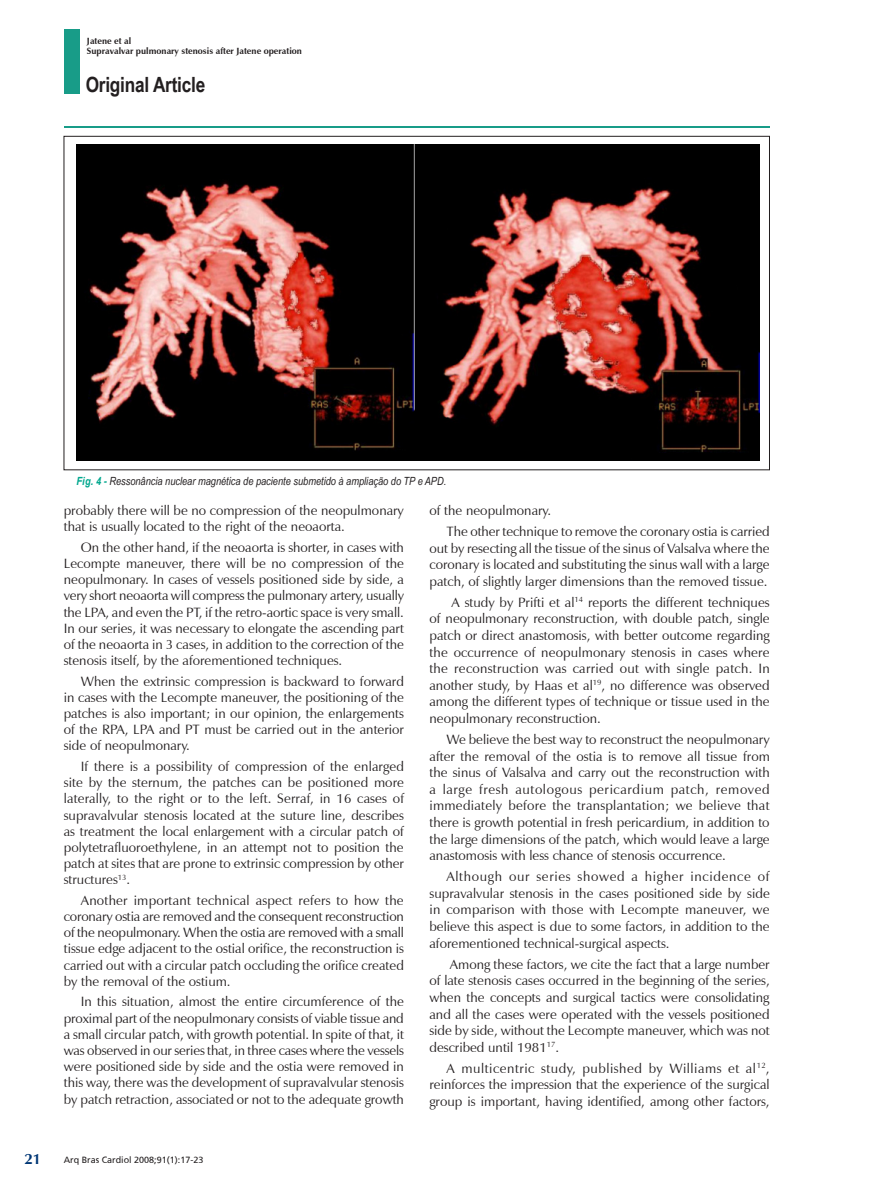
<style>
.page{position:relative;width:893px;height:1191px;background:#fff}
.page>*{position:absolute;margin:0;border:0;box-sizing:border-box;transform-origin:0 0}
.t1{font:700 21px "Arial Narrow";letter-spacing:-.01em;color:#231f20}
.t2{font:700 15px "Zapf Humanist 601 BT";color:#013775}
.t3{font:13.5px/16.2px "Zapf Humanist 601 BT";color:#231f20;text-align:justify}
.t4{font:italic 11.25px "Arial Narrow";color:#231f20}
.t5{font:700 9px/10.8px "Zapf Humanist 601 BT";color:#231f20}
.t6{font:9px "Frutiger";color:#231f20}
.s1{font-weight:700;color:#00a78e}
</style>
<div class="page">
<hr style="left:64px;top:126px;width:706px;height:2px;background:#189c88">
<div style="left:64px;top:29px;width:16px;height:65px;background:#189c88"></div>
<img style="left:77px;top:145px;width:682px;height:315px">
<p class="t5" style="left:87px;top:35px;width:217px">Jatene et al<br>Supravalvar pulmonary stenosis after Jatene operation</p>
<h1 class="t1" style="left:86px;top:68px;width:121px">Original Article</h1>
<p class="t2" style="left:25px;top:1149px;width:18px">21</p>
<p class="t4" style="left:77px;top:473px;width:371px"><span class="s1">Fig. 4 -</span> Ressonância nuclear magnética de paciente submetido à ampliação do TP e APD.</p>
<p class="t3" style="left:64px;top:502px;width:342px">probably there will be no compression of the neopulmonary that is usually located to the right of the neoaorta.</p>
<p class="t3" style="left:64px;top:539px;width:342px;text-indent:17px">On the other hand, if the neoaorta is shorter, in cases with Lecompte maneuver, there will be no compression of the neopulmonary. In cases of vessels positioned side by side, a very short neoaorta will compress the pulmonary artery, usually the LPA, and even the PT, if the retro-aortic space is very small.<br>In our series, it was necessary to elongate the ascending part of the neoaorta in 3 cases, in addition to the correction of the stenosis itself, by the aforementioned techniques.</p>
<p class="t3" style="left:64px;top:673px;width:342px;text-indent:17px">When the extrinsic compression is backward to forward in cases with the Lecompte maneuver, the positioning of the patches is also important; in our opinion, the enlargements of the RPA, LPA and PT must be carried out in the anterior side of neopulmonary.</p>
<p class="t3" style="left:64px;top:758px;width:342px;text-indent:17px">If there is a possibility of compression of the enlarged site by the sternum, the patches can be positioned more laterally, to the right or to the left. Serraf, in 16 cases of supravalvular stenosis located at the suture line, describes as treatment the local enlargement with a circular patch of polytetrafluoroethylene, in an attempt not to position the patch at sites that are prone to extrinsic compression by other structures<sup>13</sup>.</p>
<p class="t3" style="left:64px;top:892px;width:342px;text-indent:17px">Another important technical aspect refers to how the coronary ostia are removed and the consequent reconstruction of the neopulmonary. When the ostia are removed with a small tissue edge adjacent to the ostial orifice, the reconstruction is carried out with a circular patch occluding the orifice created by the removal of the ostium.</p>
<p class="t3" style="left:64px;top:993px;width:342px;text-indent:17px">In this situation, almost the entire circumference of the proximal part of the neopulmonary consists of viable tissue and a small circular patch, with growth potential. In spite of that, it was observed in our series that, in three cases where the vessels were positioned side by side and the ostia were removed in this way, there was the development of supravalvular stenosis by patch retraction, associated or not to the adequate growth</p>
<p class="t3" style="left:446px;top:500px;width:325px;line-height:20.9px;text-indent:-17px">of the neopulmonary.<br>The other technique to remove the coronary ostia is carried</p>
<p class="t3" style="left:429px;top:539px;width:342px;line-height:16.6px">out by resecting all the tissue of the sinus of Valsalva where the coronary is located and substituting the sinus wall with a large patch, of slightly larger dimensions than the removed tissue.</p>
<p class="t3" style="left:429px;top:593px;width:342px;line-height:16.6px;text-indent:22px">A study by Prifti et al<sup>14</sup> reports the different techniques of neopulmonary reconstruction, with double patch, single patch or direct anastomosis, with better outcome regarding the occurrence of neopulmonary stenosis in cases where the reconstruction was carried out with single patch. In another study, by Haas et al<sup>19</sup>, no difference was observed among the different types of technique or tissue used in the neopulmonary reconstruction.</p>
<p class="t3" style="left:429px;top:731px;width:342px;line-height:16.6px;text-indent:17px">We believe the best way to reconstruct the neopulmonary after the removal of the ostia is to remove all tissue from the sinus of Valsalva and carry out the reconstruction with a large fresh autologous pericardium patch, removed immediately before the transplantation; we believe that there is growth potential in fresh pericardium, in addition to the large dimensions of the patch, which would leave a large anastomosis with less chance of stenosis occurrence.</p>
<p class="t3" style="left:429px;top:868px;width:342px;line-height:16.6px;text-indent:17px">Although our series showed a higher incidence of supravalvular stenosis in the cases positioned side by side in comparison with those with Lecompte maneuver, we believe this aspect is due to some factors, in addition to the aforementioned technical-surgical aspects.</p>
<p class="t3" style="left:429px;top:955px;width:342px;line-height:16.6px;text-indent:20px">Among these factors, we cite the fact that a large number of late stenosis cases occurred in the beginning of the series, when the concepts and surgical tactics were consolidating and all the cases were operated with the vessels positioned side by side, without the Lecompte maneuver, which was not described until 1981<sup>17</sup>.</p>
<p class="t3" style="left:429px;top:1059px;width:342px;line-height:16.6px;text-indent:17px">A multicentric study, published by Williams et al<sup>12</sup>, reinforces the impression that the experience of the surgical group is important, having identified, among other factors,</p>
<p class="t6" style="left:64px;top:1154px;width:141px">Arq Bras Cardiol 2008;91(1):17-23</p>
</div>
